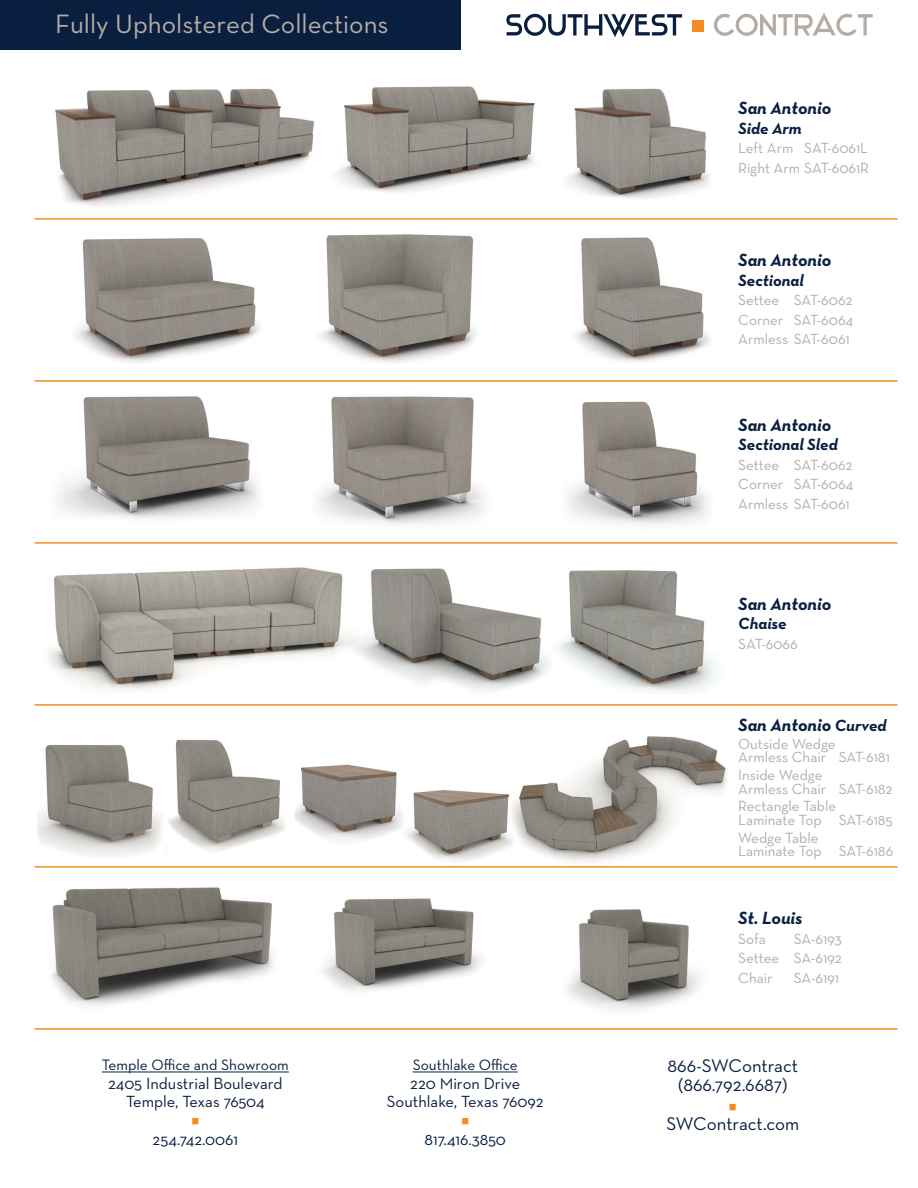
<style>
.page{position:relative;width:918px;height:1188px;background:#fff}
.page>*{position:absolute;margin:0;border:0;box-sizing:border-box;transform-origin:0 0}
.t1{font:27px "Neutra Text";color:#b5ada5}
.t2{font:18.75px/18.8px "Neutra Text";color:#091f40;text-align:center}
.t3{font:italic 700 18px "Neutra Text";color:#091f40}
.t4{font:16.5px "Neutra Text";color:#091f40}
.t5{font:italic 700 16.5px "Neutra Text";color:#091f40}
.t6{font:15.3px "Neutra Text";color:#091f40}
.t7{font:15px/13.5px "Neutra Text";color:#b5ada5}
.t8{font:12.3px "Stentiga";color:#f68b1f}
.s1{font-size:16.5px}
</style>
<div class="page">
<img style="left:51px;top:887px;width:649px;height:125px">
<img style="left:37px;top:736px;width:690px;height:126px">
<img style="left:47px;top:567px;width:670px;height:127px">
<img style="left:56px;top:396px;width:652px;height:129px">
<img style="left:75px;top:234px;width:635px;height:129px">
<img style="left:55px;top:86px;width:655px;height:120px">
<div style="left:0;top:0;width:460px;height:50px;background:#091f40"></div>
<svg style="left:506px;top:14px;width:176px;height:23px"></svg>
<div style="left:692px;top:20px;width:12px;height:12px;background:#f68b1f"></div>
<svg style="left:714px;top:13px;width:159px;height:23px"></svg>
<hr style="left:35px;top:218px;width:862px;height:2px;background:#f68b1f">
<hr style="left:35px;top:380px;width:862px;height:2px;background:#f68b1f">
<hr style="left:35px;top:542px;width:862px;height:2px;background:#f68b1f">
<hr style="left:35px;top:704px;width:862px;height:2px;background:#f68b1f">
<hr style="left:35px;top:866px;width:862px;height:2px;background:#f68b1f">
<hr style="left:35px;top:1028px;width:862px;height:2px;background:#f68b1f">
<hr style="left:102px;top:1072px;width:187px;height:1px;background:#091f40">
<hr style="left:413px;top:1072px;width:105px;height:1px;background:#091f40">
<p class="t1" style="left:55px;top:8px;width:335px">Fully Upholstered Collections</p>
<p class="t6" style="left:102px;top:1055px;width:189px">Temple Office and Showroom</p>
<p class="t4" style="left:108px;top:1073px;width:176px">2405 Industrial Boulevard</p>
<p class="t4" style="left:126px;top:1092px;width:140px">Temple, Texas 76504</p>
<p class="t8" style="left:192px;top:1115px;width:9px">•</p>
<p class="t4" style="left:153px;top:1129px;width:87px">254.742.0061</p>
<p class="t6" style="left:413px;top:1055px;width:107px">Southlake Office</p>
<p class="t4" style="left:410px;top:1073px;width:111px">220 Miron Drive</p>
<p class="t4" style="left:387px;top:1092px;width:158px">Southlake, Texas 76092</p>
<p class="t8" style="left:462px;top:1115px;width:9px">•</p>
<p class="t4" style="left:425px;top:1129px;width:83px">817.416.3850</p>
<p class="t3" style="left:738px;top:97px;width:95px">San Antonio</p>
<p class="t5" style="left:738px;top:118px;width:65px">Side Arm</p>
<p class="t7" style="left:738px;top:141px;width:131px">Left Arm SAT-6061L</p>
<p class="t7" style="left:738px;top:161px;width:132px">Right Arm SAT-6061R</p>
<p class="t3" style="left:738px;top:249px;width:95px">San Antonio</p>
<p class="t5" style="left:738px;top:270px;width:67px">Sectional</p>
<p class="t7" style="left:738px;top:293px;width:116px">Settee SAT-6062</p>
<p class="t7" style="left:738px;top:313px;width:117px">Corner SAT-6064</p>
<p class="t7" style="left:738px;top:332px;width:113px">Armless SAT-6061</p>
<p class="t3" style="left:738px;top:413px;width:95px">San Antonio</p>
<p class="t5" style="left:738px;top:434px;width:101px">Sectional Sled</p>
<p class="t7" style="left:738px;top:458px;width:116px">Settee SAT-6062</p>
<p class="t7" style="left:738px;top:477px;width:117px">Corner SAT-6064</p>
<p class="t7" style="left:738px;top:497px;width:113px">Armless SAT-6061</p>
<p class="t3" style="left:738px;top:593px;width:95px">San Antonio</p>
<p class="t5" style="left:738px;top:614px;width:50px">Chaise</p>
<p class="t7" style="left:738px;top:637px;width:61px">SAT-6066</p>
<p class="t3" style="left:738px;top:714px;width:150px">San Antonio <span class="s1">Curved</span></p>
<p class="t7" style="left:738px;top:737px;width:153px">Outside Wedge<br>Armless Chair SAT-6181</p>
<p class="t7" style="left:738px;top:768px;width:156px">Inside Wedge<br>Armless Chair SAT-6182</p>
<p class="t7" style="left:738px;top:799px;width:156px">Rectangle Table<br>Laminate Top SAT-6185</p>
<p class="t7" style="left:738px;top:831px;width:157px">Wedge Table<br>Laminate Top SAT-6186</p>
<p class="t3" style="left:738px;top:907px;width:66px">St. Louis</p>
<p class="t7" style="left:738px;top:932px;width:29px">Sofa</p>
<p class="t7" style="left:794px;top:932px;width:50px">SA-6193</p>
<p class="t7" style="left:738px;top:951px;width:105px">Settee SA-6192</p>
<p class="t7" style="left:738px;top:971px;width:36px">Chair</p>
<p class="t7" style="left:794px;top:971px;width:47px">SA-6191</p>
<p class="t2" style="left:668px;top:1056px;width:132px">866-SWContract (866.792.6687)</p>
<p class="t8" style="left:729px;top:1101px;width:9px">•</p>
<p class="t2" style="left:666px;top:1114px;width:134px">SWContract.com</p>
</div>
